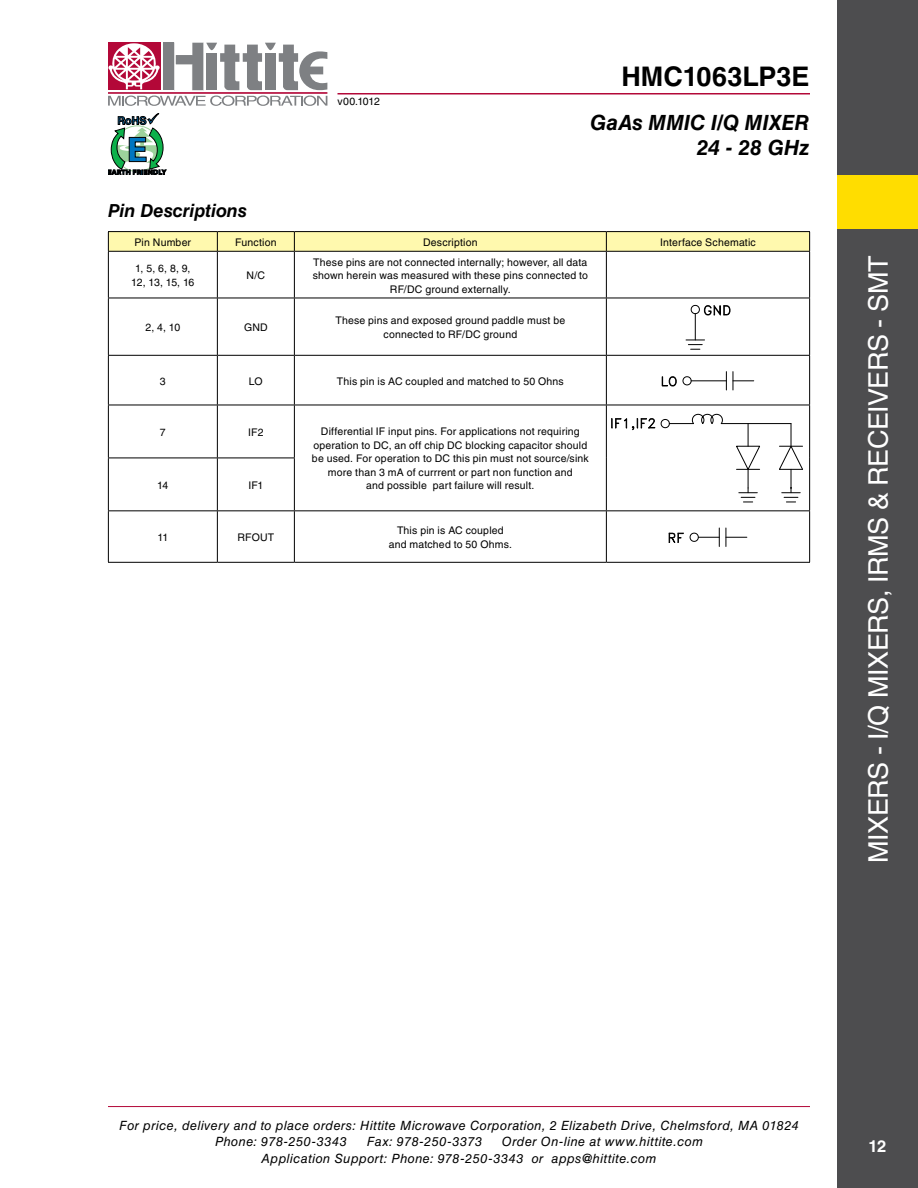
<style>
.page{position:relative;width:918px;height:1188px;background:#fff}
.page>*{position:absolute;margin:0;border:0;box-sizing:border-box;transform-origin:0 0}
.t1{font:27px "Helvetica LT Std";letter-spacing:-.015em;color:#fff}
.t2{font:700 27px "Helvetica LT Std";color:#000}
.t3{font:italic 700 21px/25.2px "Helvetica LT Std";color:#000;text-align:right}
.t4{font:italic 700 18px "Helvetica LT Std";letter-spacing:-.005em;color:#000}
.t5{font:700 16.5px "Helvetica LT Std";color:#fff}
.t6{font:italic 12.75px/16.5px "Helvetica LT Std";letter-spacing:.035em;color:#000}
.t7{font:10.5px/13.5px "Helvetica LT Std";letter-spacing:.015em;color:#000;text-align:center}
</style>
<div class="page">
<hr style="left:108px;top:1106px;width:702px;height:1px;background:#b30838">
<div style="left:163px;top:43px;width:11px;height:47px;background:#7e8083"></div>
<div style="left:108px;top:43px;width:52px;height:47px;background:#b30838"></div>
<hr style="left:108px;top:92px;width:219px;height:2px;background:#b30838">
<svg style="left:176px;top:43px;width:151px;height:47px"></svg>
<svg style="left:108px;top:96px;width:219px;height:10px"></svg>
<svg style="left:108px;top:43px;width:52px;height:46px"></svg>
<hr style="left:338px;top:93px;width:472px;height:1px;background:#b30838">
<svg style="left:108px;top:113px;width:58px;height:62px"></svg>
<div style="left:837px;top:0;width:81px;height:1188px;background:#4d4d4f"></div>
<div style="left:837px;top:175px;width:81px;height:54px;background:#fd0"></div>
<hr style="left:108px;top:231px;width:109px;height:1px;background:#000">
<hr style="left:217px;top:231px;width:77px;height:1px;background:#000">
<hr style="left:294px;top:231px;width:312px;height:1px;background:#000">
<hr style="left:606px;top:231px;width:204px;height:1px;background:#000">
<svg style="left:108px;top:232px;width:702px;height:19px;background:#f7f1a9"></svg>
<hr style="left:108px;top:251px;width:109px;height:1px;background:#000">
<hr style="left:108px;top:252px;width:1px;height:46px;background:#000">
<hr style="left:217px;top:251px;width:77px;height:1px;background:#000">
<hr style="left:217px;top:252px;width:1px;height:46px;background:#000">
<hr style="left:294px;top:251px;width:312px;height:1px;background:#000">
<hr style="left:294px;top:252px;width:1px;height:46px;background:#000">
<hr style="left:606px;top:251px;width:204px;height:1px;background:#000">
<hr style="left:606px;top:252px;width:1px;height:46px;background:#000">
<hr style="left:809px;top:252px;width:1px;height:46px;background:#000">
<hr style="left:108px;top:298px;width:109px;height:1px;background:#000">
<hr style="left:108px;top:298px;width:1px;height:57px;background:#000">
<hr style="left:217px;top:298px;width:77px;height:1px;background:#000">
<hr style="left:217px;top:298px;width:1px;height:57px;background:#000">
<hr style="left:294px;top:298px;width:312px;height:1px;background:#000">
<hr style="left:294px;top:298px;width:1px;height:57px;background:#000">
<hr style="left:606px;top:298px;width:204px;height:1px;background:#000">
<hr style="left:606px;top:298px;width:1px;height:57px;background:#000">
<hr style="left:809px;top:298px;width:1px;height:57px;background:#000">
<hr style="left:108px;top:355px;width:109px;height:1px;background:#000">
<hr style="left:108px;top:356px;width:1px;height:49px;background:#000">
<hr style="left:217px;top:355px;width:77px;height:1px;background:#000">
<hr style="left:217px;top:356px;width:1px;height:49px;background:#000">
<hr style="left:294px;top:355px;width:312px;height:1px;background:#000">
<hr style="left:294px;top:356px;width:1px;height:49px;background:#000">
<hr style="left:606px;top:355px;width:204px;height:1px;background:#000">
<hr style="left:606px;top:356px;width:1px;height:49px;background:#000">
<hr style="left:809px;top:356px;width:1px;height:49px;background:#000">
<hr style="left:108px;top:405px;width:109px;height:1px;background:#000">
<hr style="left:108px;top:405px;width:1px;height:53px;background:#000">
<hr style="left:217px;top:405px;width:77px;height:1px;background:#000">
<hr style="left:217px;top:405px;width:1px;height:53px;background:#000">
<hr style="left:294px;top:405px;width:312px;height:1px;background:#000">
<hr style="left:294px;top:405px;width:1px;height:53px;background:#000">
<hr style="left:606px;top:405px;width:204px;height:1px;background:#000">
<hr style="left:606px;top:405px;width:1px;height:53px;background:#000">
<hr style="left:809px;top:405px;width:1px;height:53px;background:#000">
<hr style="left:108px;top:458px;width:109px;height:1px;background:#000">
<hr style="left:108px;top:458px;width:1px;height:52px;background:#000">
<hr style="left:217px;top:458px;width:78px;height:1px;background:#000">
<hr style="left:217px;top:458px;width:1px;height:52px;background:#000">
<hr style="left:294px;top:458px;width:1px;height:52px;background:#000">
<hr style="left:606px;top:458px;width:1px;height:52px;background:#000">
<hr style="left:809px;top:458px;width:1px;height:52px;background:#000">
<hr style="left:108px;top:510px;width:109px;height:1px;background:#000">
<hr style="left:108px;top:511px;width:1px;height:51px;background:#000">
<hr style="left:217px;top:510px;width:77px;height:1px;background:#000">
<hr style="left:217px;top:511px;width:1px;height:51px;background:#000">
<hr style="left:294px;top:510px;width:312px;height:1px;background:#000">
<hr style="left:294px;top:511px;width:1px;height:51px;background:#000">
<hr style="left:606px;top:510px;width:204px;height:1px;background:#000">
<hr style="left:606px;top:511px;width:1px;height:51px;background:#000">
<hr style="left:809px;top:511px;width:1px;height:51px;background:#000">
<hr style="left:108px;top:562px;width:109px;height:1px;background:#000">
<hr style="left:217px;top:562px;width:77px;height:1px;background:#000">
<hr style="left:294px;top:562px;width:312px;height:1px;background:#000">
<hr style="left:606px;top:562px;width:204px;height:1px;background:#000">
<svg style="left:686px;top:305px;width:44px;height:45px"></svg>
<svg style="left:683px;top:376px;width:9px;height:9px"></svg>
<svg style="left:726px;top:372px;width:1px;height:18px"></svg>
<hr style="left:691px;top:381px;width:35px;height:1px;background:#000">
<svg style="left:733px;top:372px;width:21px;height:18px"></svg>
<svg style="left:662px;top:376px;width:15px;height:10px"></svg>
<svg style="left:690px;top:528px;width:30px;height:19px"></svg>
<svg style="left:726px;top:528px;width:21px;height:19px"></svg>
<svg style="left:669px;top:533px;width:15px;height:10px"></svg>
<hr style="left:721px;top:423px;width:70px;height:1px;background:#000">
<svg style="left:661px;top:414px;width:62px;height:14px"></svg>
<svg style="left:736px;top:424px;width:24px;height:79px"></svg>
<svg style="left:779px;top:423px;width:24px;height:80px"></svg>
<svg style="left:611px;top:418px;width:44px;height:12px"></svg>
<h3 class="t4" style="left:108px;top:200px;width:140px">Pin Descriptions</h3>
<p class="t7" style="left:338px;top:94px;width:44px">v00.1012</p>
<h1 class="t2" style="left:621px;top:60px;width:190px">HMC1063LP3E</h1>
<h2 class="t3" style="left:590px;top:109px;width:221px">GaAs MMIC I/Q MIXER<br>24 - 28 GHz</h2>
<p class="t7" style="left:135px;top:235px;width:58px">Pin Number</p>
<p class="t7" style="left:235px;top:235px;width:43px">Function</p>
<p class="t7" style="left:423px;top:235px;width:56px">Description</p>
<p class="t7" style="left:660px;top:235px;width:97px">I nterface Schematic</p>
<p class="t7" style="left:131px;top:262px;width:65px">1, 5, 6, 8, 9,<br>12, 13, 15, 16</p>
<p class="t7" style="left:247px;top:269px;width:19px">N/C</p>
<p class="t7" style="left:313px;top:255px;width:277px">These pins are not connected internally; however, all data shown herein was measured with these pins connected to<br>RF/DC ground externally.</p>
<p class="t7" style="left:145px;top:321px;width:36px">2, 4, 10</p>
<p class="t7" style="left:244px;top:321px;width:25px">GND</p>
<p class="t7" style="left:335px;top:314px;width:231px">These pins and exposed ground paddle must be connected to RF/DC ground</p>
<p class="t7" style="left:160px;top:374px;width:7px">3</p>
<p class="t7" style="left:249px;top:374px;width:15px">LO</p>
<p class="t7" style="left:337px;top:374px;width:228px">This pin is AC coupled and matched to 50 Ohns</p>
<p class="t7" style="left:160px;top:425px;width:7px">7</p>
<p class="t7" style="left:248px;top:425px;width:17px">IF2</p>
<p class="t7" style="left:312px;top:425px;width:278px">Differential I F input pins. For applications not requiring operation to DC, an off chip DC blocking capacitor should be used. For operation to DC this pin must not source/sink more than 3 mA of currrent or part non function and</p>
<p class="t7" style="left:157px;top:478px;width:13px">14</p>
<p class="t7" style="left:248px;top:478px;width:17px">IF1</p>
<p class="t7" style="left:366px;top:479px;width:170px">and possible part failure will result.</p>
<p class="t7" style="left:157px;top:531px;width:12px">11</p>
<p class="t7" style="left:238px;top:531px;width:38px">RFOUT</p>
<p class="t7" style="left:389px;top:524px;width:125px">This pin is AC coupled and matched to 50 Ohms.</p>
<h1 class="t1" style="left:863px;top:863px;width:609px;rotate:-90deg">mixers - i/q mixers, IRMs &amp; Receivers - SMT</h1>
<p class="t6" style="left:215px;top:1117px;width:585px;text-indent:-96px">For price, delivery and to place orders: Hittite Microwave Corporation, 2 Elizabeth Drive, Chelmsford, MA 01824<br>Phone: 978-250-3343</p>
<p class="t6" style="left:262px;top:1133px;width:443px;text-indent:240px">Order On-line at www.hittite.com<br>Application Support: Phone: 978-250-3343 or apps@hittite.com</p>
<p class="t6" style="left:367px;top:1133px;width:117px">Fax: 978-250-3373</p>
<h3 class="t5" style="left:869px;top:1136px;width:19px">12</h3>
</div>
